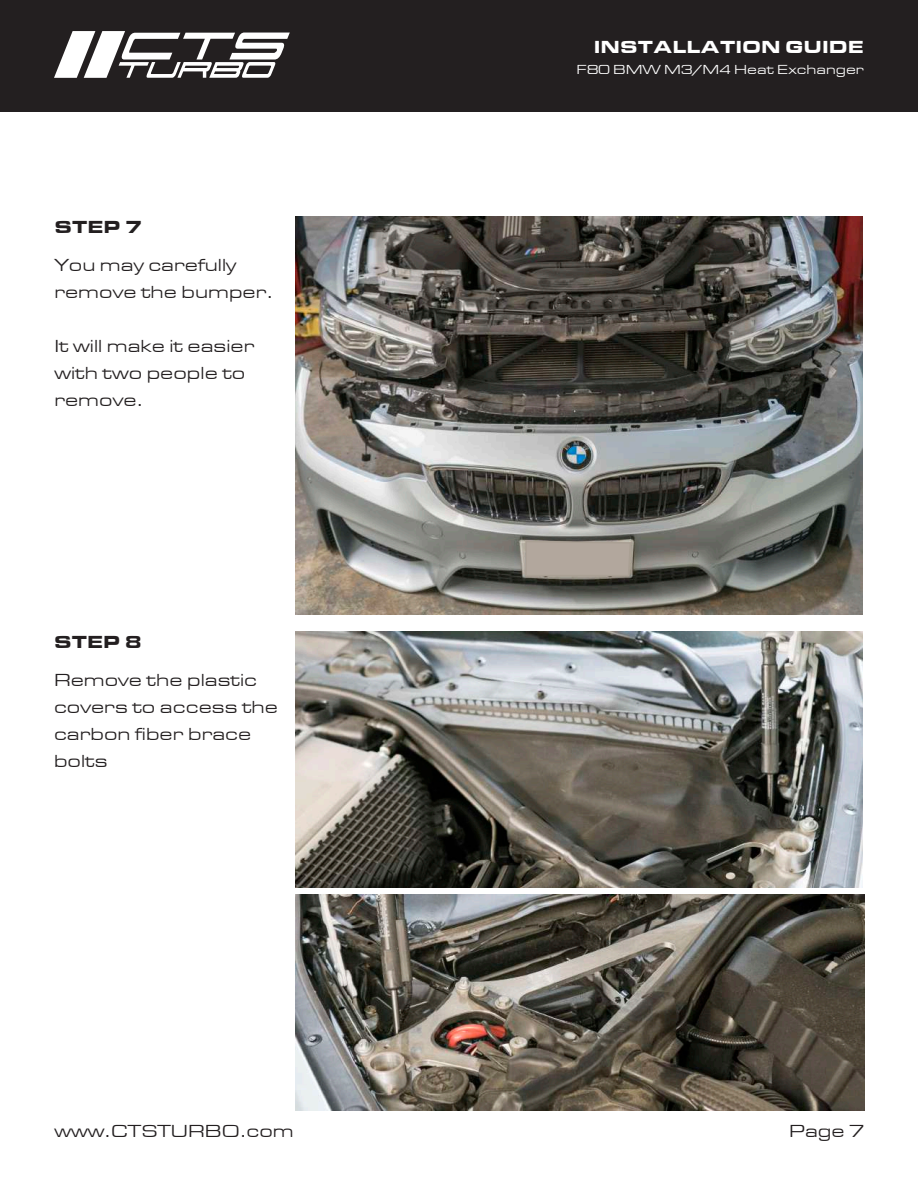
<style>
.page{position:relative;width:918px;height:1188px;background:#fff}
.page>*{position:absolute;margin:0;border:0;box-sizing:border-box;transform-origin:0 0}
.t1{font:18px/27px "Eurostile Extended";color:#231f20}
.t2{font:900 18px "Eurostile Extended";color:#fff}
.t3{font:900 18px "Eurostile Extended";color:#231f20}
.t4{font:13.5px "Eurostile Extended";color:#fff}
</style>
<div class="page">
<div style="left:1px;top:0;width:917px;height:112px;background:#231f20"></div>
<svg style="left:54px;top:31px;width:236px;height:47px"></svg>
<img style="left:296px;top:217px;width:566px;height:397px">
<img style="left:296px;top:895px;width:568px;height:216px">
<svg style="left:524px;top:540px;width:108px;height:37px"></svg>
<img style="left:296px;top:632px;width:566px;height:256px">
<p class="t2" style="left:594px;top:37px;width:272px">INSTALLATION GUIDE</p>
<p class="t3" style="left:54px;top:217px;width:89px">STEP 7</p>
<p class="t1" style="left:54px;top:252px;width:221px">You may carefully remove the bumper.</p>
<p class="t1" style="left:54px;top:333px;width:202px">It will make it easier with two people to remove.</p>
<p class="t3" style="left:54px;top:632px;width:89px">STEP 8</p>
<p class="t1" style="left:54px;top:667px;width:226px">Remove the plastic covers to access the carbon fiber brace bolts</p>
<p class="t4" style="left:577px;top:62px;width:289px">F80 BMW M3/M4 Heat Exchanger</p>
<p class="t1" style="left:54px;top:1117px;width:241px">www.CTSTURBO.com</p>
<p class="t1" style="left:789px;top:1117px;width:77px">Page 7</p>
</div>
